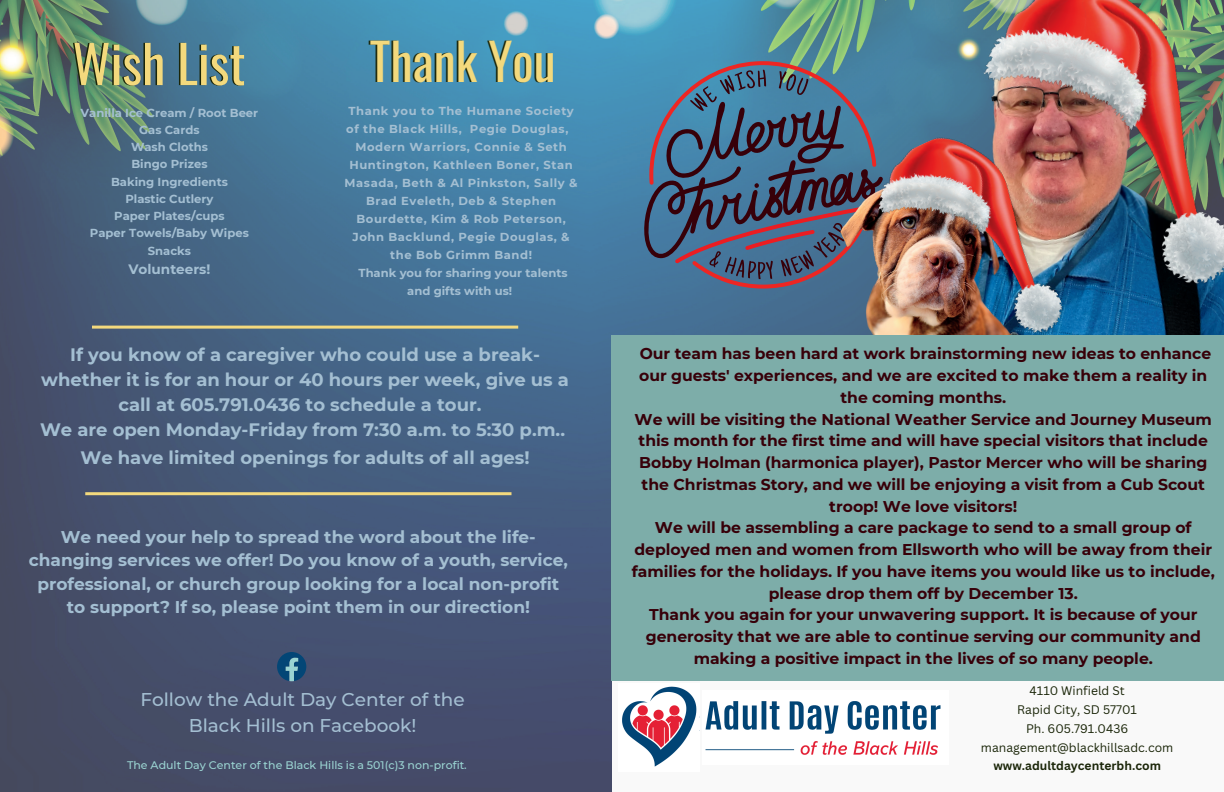
<style>
.page{position:relative;width:1224px;height:792px;background:#fff}
.page>*{position:absolute;margin:0;border:0;box-sizing:border-box;transform-origin:0 0}
.t1{font:52.2px "Oswald";color:#f3d97d}
.t2{font:49.9px "Oswald";color:#f3d97d}
.t3{font:500 18.4px "Montserrat";color:#a4bfd2}
.t4{font:700 18px/24.8px "Montserrat";color:#a4bfd2;text-align:center}
.t5{font:700 17px/23.2px "Montserrat";color:#a4bfd2;text-align:center}
.t6{font:700 15.6px/21.8px "Montserrat";color:#370009;text-align:center}
.t7{font:700 13.6px "Montserrat";color:#a4bfd2}
.t8{font:12.1px "Canva Sans";color:#1a2508}
.t9{font:700 12.1px "Canva Sans";color:#1a2508}
.t10{font:700 11.6px "Montserrat";letter-spacing:.05em;color:#a4bfd2}
.t11{font:700 11.6px/18px "Montserrat";color:#a4bfd2;text-align:center}
.t12{font:500 11px "Montserrat";color:#9ad4d2}
</style>
<div class="page">
<img style="left:0;top:0;width:804px;height:792px">
<div style="left:612px;top:674px;width:612px;height:118px;background:#f9f9f9"></div>
<img style="left:705px;top:701px;width:236px;height:54px">
<img style="left:622px;top:686px;width:75px;height:81px">
<hr style="left:92px;top:326px;width:426px;height:3px;background:#f3d97d">
<hr style="left:85px;top:492px;width:427px;height:3px;background:#f3d97d">
<svg style="left:277px;top:652px;width:29px;height:29px"></svg>
<img style="left:804px;top:0;width:420px;height:335px">
<img style="left:966px;top:0;width:258px;height:327px">
<svg style="left:635px;top:101px;width:14px;height:158px;background:#447ba1"></svg>
<svg style="left:649px;top:61px;width:227px;height:227px;background:#567390"></svg>
<svg style="left:675px;top:70px;width:209px;height:209px;background:#4a6684"></svg>
<img style="left:779px;top:103px;width:322px;height:232px">
<div style="left:612px;top:335px;width:612px;height:346px;background:#7dada9"></div>
<img style="left:861px;top:119px;width:209px;height:216px">
<p class="t1" style="left:73px;top:23px;width:174px">Wish List</p>
<p class="t2" style="left:370px;top:23px;width:188px">Thank You</p>
<p class="t11" style="left:81px;top:104px;width:179px">Vanilla Ice Cream / Root Beer</p>
<p class="t11" style="left:139px;top:121px;width:62px">Gas Cards</p>
<p class="t11" style="left:131px;top:138px;width:78px">Wash Cloths</p>
<p class="t11" style="left:131px;top:155px;width:78px">Bingo Prizes</p>
<p class="t11" style="left:111px;top:173px;width:118px">Baking Ingredients</p>
<p class="t11" style="left:125px;top:190px;width:90px">Plastic Cutlery</p>
<p class="t11" style="left:114px;top:207px;width:112px">Paper Plates/cups</p>
<p class="t11" style="left:90px;top:224px;width:160px">Paper Towels/Baby Wipes</p>
<p class="t10" style="left:148px;top:244px;width:45px">Snacks</p>
<p class="t7" style="left:128px;top:261px;width:83px">Volunteers!</p>
<p class="t10" style="left:348px;top:104px;width:227px">Thank you to The Humane Society</p>
<p class="t10" style="left:346px;top:122px;width:224px">of the Black Hills, Pegie Douglas,</p>
<p class="t10" style="left:355px;top:140px;width:213px">Modern Warriors, Connie &amp; Seth</p>
<p class="t10" style="left:349px;top:158px;width:225px">Huntington, Kathleen Boner, Stan</p>
<p class="t10" style="left:345px;top:176px;width:235px">Masada, Beth &amp; Al Pinkston, Sally &amp;</p>
<p class="t10" style="left:366px;top:194px;width:192px">Brad Eveleth, Deb &amp; Stephen</p>
<p class="t10" style="left:356px;top:212px;width:211px">Bourdette, Kim &amp; Rob Peterson,</p>
<p class="t10" style="left:353px;top:230px;width:219px">John Backlund, Pegie Douglas, &amp;</p>
<p class="t10" style="left:390px;top:248px;width:143px">the Bob Grimm Band!</p>
<p class="t11" style="left:359px;top:264px;width:211px">Thank you for sharing your talents and gifts with us!</p>
<p class="t4" style="left:41px;top:342px;width:529px">If you know of a caregiver who could use a break&shy;whether it is for an hour or 40 hours per week, give us a call at 605.791.0436 to schedule a tour.</p>
<p class="t4" style="left:40px;top:417px;width:527px">We are open Monday-Friday from 7:30 a.m. to 5:30 p.m..</p>
<p class="t4" style="left:80px;top:445px;width:451px">We have limited openings for adults of all ages!</p>
<p class="t5" style="left:29px;top:525px;width:541px">We need your help to spread the word about the life&shy;changing services we offer! Do you know of a youth, service, professional, or church group looking for a local non-profit to support? If so, please point them in our direction!</p>
<p class="t3" style="left:140px;top:688px;width:326px">Follow the Adult Day Center of the</p>
<p class="t3" style="left:189px;top:714px;width:229px">Black Hills on Facebook!</p>
<p class="t12" style="left:127px;top:758px;width:341px">The Adult Day Center of the Black Hills is a 501(c)3 non-profit.</p>
<p class="t6" style="left:639px;top:343px;width:574px">Our team has been hard at work brainstorming new ideas to enhance our guests' experiences, and we are excited to make them a reality in the coming months.</p>
<p class="t6" style="left:635px;top:408px;width:579px">We will be visiting the National Weather Service and Journey Museum this month for the first time and will have special visitors that include Bobby Holman (harmonica player), Pastor Mercer who will be sharing the Christmas Story, and we will be enjoying a visit from a Cub Scout troop! We love visitors!</p>
<p class="t6" style="left:632px;top:517px;width:585px">We will be assembling a care package to send to a small group of deployed men and women from Ellsworth who will be away from their families for the holidays. If you have items you would like us to include, please drop them off by December 13.</p>
<p class="t6" style="left:646px;top:604px;width:557px">Thank you again for your unwavering support. It is because of your generosity that we are able to continue serving our community and making a positive impact in the lives of so many people.</p>
<p class="t8" style="left:1030px;top:682px;width:97px">4110 Winfield St</p>
<p class="t8" style="left:1017px;top:701px;width:121px">Rapid City, SD 57701</p>
<p class="t8" style="left:1026px;top:720px;width:104px">Ph. 605.791.0436</p>
<p class="t8" style="left:981px;top:739px;width:194px">management@blackhillsadc.com</p>
<p class="t9" style="left:993px;top:757px;width:169px">www.adultdaycenterbh.com</p>
</div>
